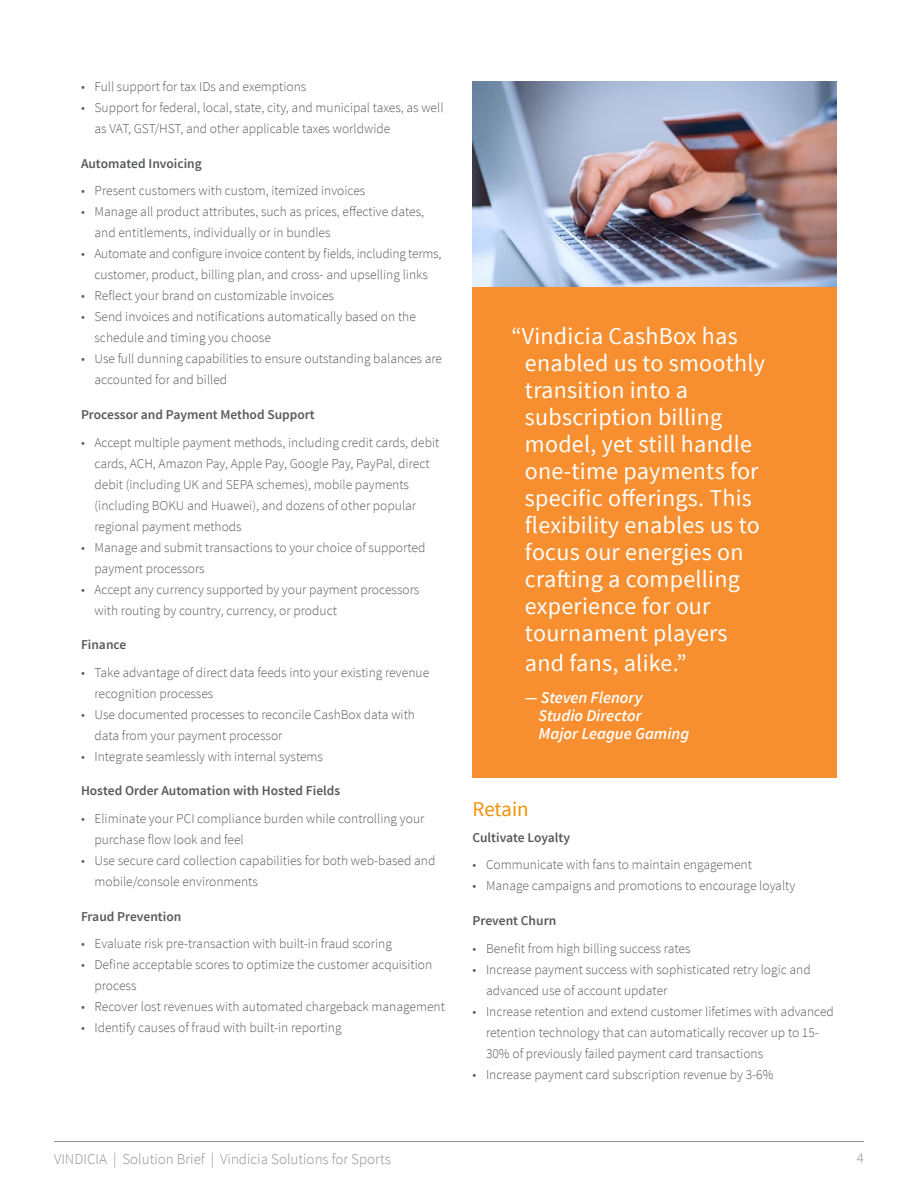
<style>
.page{position:relative;width:918px;height:1188px;background:#fff}
.page>*{position:absolute;margin:0;border:0;box-sizing:border-box;transform-origin:0 0}
.t1{font:24px/27px "Source Sans Pro";letter-spacing:.01em;color:#fff}
.Subhead_2{font:21px "Source Sans Pro";letter-spacing:-.01em;color:#f49009}
.Quote_Author{font:italic 600 16.5px/18px "Source Sans Pro";color:#fff}
.t2{font:300 15px "Source Sans Pro";color:#919195}
.Bullets{font:300 13.5px/21px "Source Sans Pro";color:#58595b}
.Bullets-Last{font:300 13.5px/21px "Source Sans Pro";color:#58595b}
.Paragraph{font:600 13.5px "Source Sans Pro";color:#58595b}
</style>
<div class="page">
<hr style="left:54px;top:1141px;width:810px;height:1px;background:#919195">
<img style="left:472px;top:81px;width:364px;height:206px">
<div style="left:472px;top:287px;width:365px;height:490px;background:#f78f30"></div>
<p class="Bullets" style="left:81px;top:76px;width:227px">• Full support for tax IDs and exemptions</p>
<p class="Bullets-Last" style="left:94px;top:97px;width:351px;text-indent:-14px">• Support for federal, local, state, city, and municipal taxes, as well as VAT, GST/HST, and other applicable taxes worldwide</p>
<p class="Paragraph" style="left:81px;top:155px;width:122px">Automated Invoicing</p>
<p class="Bullets" style="left:81px;top:180px;width:286px">• Present customers with custom, itemized invoices</p>
<p class="Bullets" style="left:94px;top:201px;width:331px;text-indent:-14px">• Manage all product attributes, such as prices, effective dates, and entitlements, individually or in bundles</p>
<p class="Bullets" style="left:81px;top:243px;width:362px;text-align:center">• Automate and configure invoice content by fields, including terms, customer, product, billing plan, and cross- and upselling links</p>
<p class="Bullets" style="left:81px;top:285px;width:255px">• Reflect your brand on customizable invoices</p>
<p class="Bullets" style="left:94px;top:306px;width:323px;text-indent:-14px">• Send invoices and notifications automatically based on the schedule and timing you choose</p>
<p class="Bullets-Last" style="left:94px;top:348px;width:349px;text-indent:-14px">• Use full dunning capabilities to ensure outstanding balances are accounted for and billed</p>
<p class="Paragraph" style="left:81px;top:406px;width:235px">Processor and Payment Method Support</p>
<p class="Bullets" style="left:94px;top:432px;width:346px;text-indent:-14px">• Accept multiple payment methods, including credit cards, debit cards, ACH, Amazon Pay, Apple Pay, Google Pay, PayPal, direct debit (including UK and SEPA schemes), mobile payments (including BOKU and Huawei), and dozens of other popular regional payment methods</p>
<p class="Bullets" style="left:94px;top:537px;width:332px;text-indent:-14px">• Manage and submit transactions to your choice of supported payment processors</p>
<p class="Bullets-Last" style="left:94px;top:579px;width:326px;text-indent:-14px">• Accept any currency supported by your payment processors with routing by country, currency, or product</p>
<p class="Paragraph" style="left:81px;top:636px;width:47px">Finance</p>
<p class="Bullets" style="left:94px;top:662px;width:336px;text-indent:-14px">• Take advantage of direct data feeds into your existing revenue recognition processes</p>
<p class="Bullets" style="left:94px;top:704px;width:322px;text-indent:-14px">• Use documented processes to reconcile CashBox data with data from your payment processor</p>
<p class="Bullets-Last" style="left:81px;top:746px;width:244px">• Integrate seamlessly with internal systems</p>
<p class="Paragraph" style="left:81px;top:782px;width:261px">Hosted Order Automation with Hosted Fields</p>
<p class="Bullets" style="left:94px;top:808px;width:331px;text-indent:-14px">• Eliminate your PCI compliance burden while controlling your purchase flow look and feel</p>
<p class="Bullets-Last" style="left:94px;top:850px;width:342px;text-indent:-14px">• Use secure card collection capabilities for both web-based and mobile/console environments</p>
<p class="Paragraph" style="left:81px;top:908px;width:102px">Fraud Prevention</p>
<p class="Bullets" style="left:81px;top:933px;width:313px">• Evaluate risk pre-transaction with built-in fraud scoring</p>
<p class="Bullets" style="left:94px;top:954px;width:339px;text-indent:-14px">• Define acceptable scores to optimize the customer acquisition process</p>
<p class="Bullets" style="left:81px;top:996px;width:366px">• Recover lost revenues with automated chargeback management</p>
<p class="Bullets-Last" style="left:81px;top:1017px;width:262px">• Identify causes of fraud with built-in reporting</p>
<p class="t1" style="left:525px;top:323px;width:242px;text-indent:-14px">“Vindicia CashBox has enabled us to smoothly transition into a subscription billing model, yet still handle one-time payments for specific offerings. This flexibility enables us to focus our energies on crafting a compelling experience for our tournament players</p>
<p class="t1" style="left:525px;top:650px;width:163px">and fans, alike.”</p>
<p class="Quote_Author" style="left:538px;top:688px;width:152px;text-indent:-14px">-— Steven Flenory<br>Studio Director<br>Major League Gaming</p>
<p class="Subhead_2" style="left:472px;top:796px;width:58px">Retain</p>
<p class="Paragraph" style="left:472px;top:829px;width:99px">Cultivate Loyalty</p>
<p class="Bullets" style="left:472px;top:855px;width:281px">• Communicate with fans to maintain engagement</p>
<p class="Bullets-Last" style="left:472px;top:876px;width:324px">• Manage campaigns and promotions to encourage loyalty</p>
<p class="Paragraph" style="left:472px;top:912px;width:85px">Prevent Churn</p>
<p class="Bullets" style="left:472px;top:938px;width:220px">• Benefit from high billing success rates</p>
<p class="Bullets" style="left:486px;top:959px;width:326px;text-indent:-14px">• Increase payment success with sophisticated retry logic and advanced use of account updater</p>
<p class="Bullets" style="left:486px;top:1001px;width:349px;text-indent:-14px">• Increase retention and extend customer lifetimes with advanced retention technology that can automatically recover up to 15-<br>30% of previously failed payment card transactions</p>
<p class="Bullets-Last" style="left:472px;top:1064px;width:303px">• Increase payment card subscription revenue by 3-6%</p>
<p class="t2" style="left:54px;top:1150px;width:338px">VINDICIA | Solution Brief | Vindicia Solutions for Sports</p>
<p class="t2" style="left:857px;top:1148px;width:9px">4</p>
</div>
